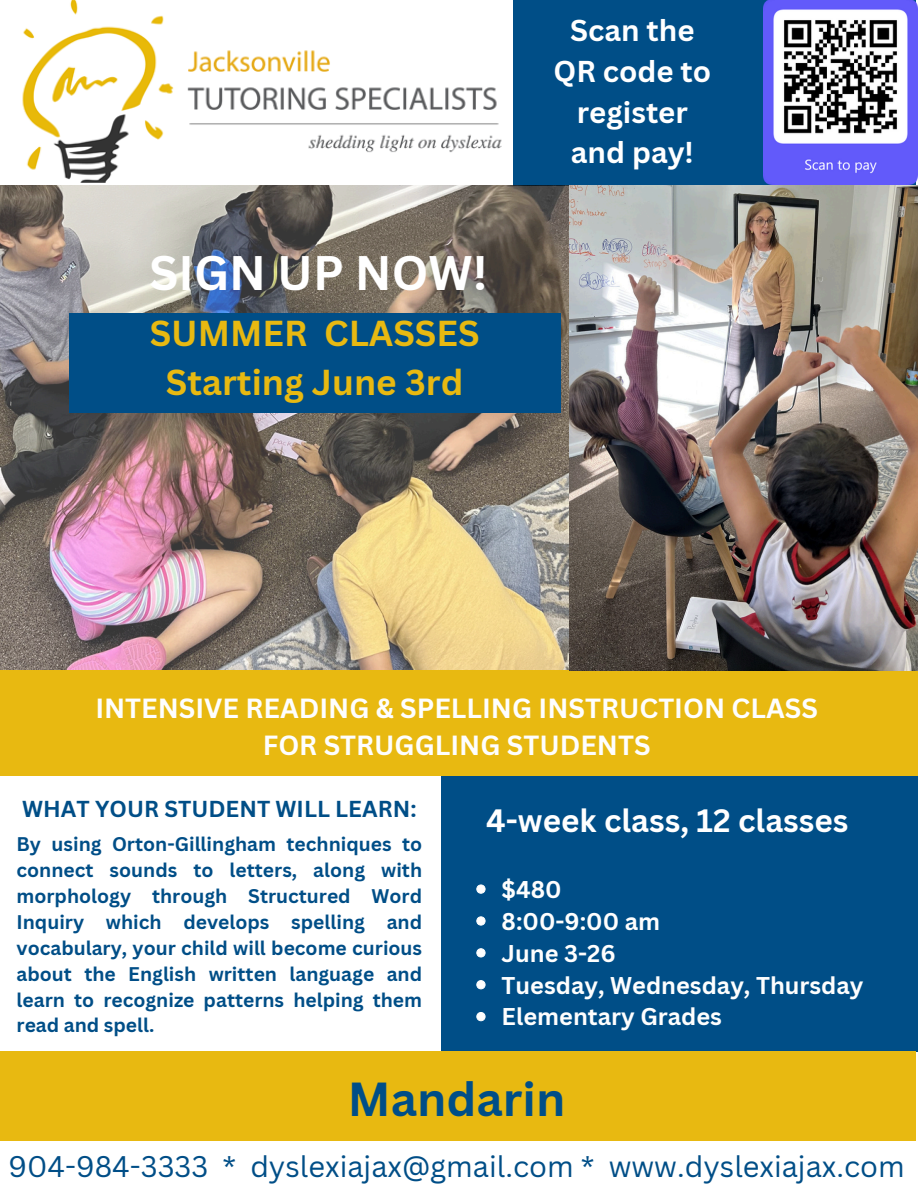
<style>
.page{position:relative;width:918px;height:1188px;background:#fff}
.page>*{position:absolute;margin:0;border:0;box-sizing:border-box;transform-origin:0 0}
.t1{font:700 47.25px "Canva Sans";color:#fff}
.t2{font:700 46.5px "Canva Sans";color:#004e87}
.t3{font:700 35.1px/48.3px "Canva Sans";color:#e8b911;text-align:center}
.t4{font:700 31.5px "Canva Sans";color:#fff}
.t5{font:700 29.4px/40.8px "Canva Sans";color:#fff;text-align:center}
.t6{font:28.95px "Canva Sans";color:#004e87}
.t7{font:700 27px/37.2px "Canva Sans";color:#fefefe;text-align:center}
.t8{font:700 23.55px "Canva Sans";color:#fefefe}
.t9{font:700 22.5px "Canva Sans";color:#004e87}
.t10{font:700 19.2px/25.8px "Canva Sans";color:#004e87;text-align:justify}
</style>
<div class="page">
<div style="left:513px;top:0;width:403px;height:186px;background:#004e87"></div>
<img style="left:22px;top:0;width:480px;height:183px">
<img style="left:0;top:186px;width:568px;height:485px">
<div style="left:0;top:671px;width:918px;height:105px;background:#e8b911"></div>
<div style="left:441px;top:776px;width:477px;height:276px;background:#004e87"></div>
<img style="left:569px;top:186px;width:349px;height:484px">
<div style="left:69px;top:314px;width:491px;height:99px;background:#004e87"></div>
<div style="left:0;top:1052px;width:916px;height:89px;background:#e8b911"></div>
<img style="left:763px;top:0;width:155px;height:184px">
<svg style="left:476px;top:884px;width:10px;height:10px"></svg>
<svg style="left:476px;top:916px;width:10px;height:10px"></svg>
<svg style="left:476px;top:948px;width:10px;height:10px"></svg>
<svg style="left:476px;top:980px;width:10px;height:10px"></svg>
<svg style="left:476px;top:1012px;width:10px;height:9px"></svg>
<p class="t1" style="left:150px;top:240px;width:339px">SIGN UP NOW!</p>
<h1 class="t3" style="left:150px;top:308px;width:331px">SUMMER CLASSES<br>Starting June 3rd</h1>
<p class="t5" style="left:553px;top:9px;width:159px">Scan the<br>QR code to register and pay!</p>
<p class="t7" style="left:95px;top:689px;width:724px">INTENSIVE READING &amp; SPELLING INSTRUCTION CLASS<br>FOR STRUGGLING STUDENTS</p>
<p class="t9" style="left:22px;top:793px;width:396px">WHAT YOUR STUDENT WILL LEARN:</p>
<p class="t10" style="left:17px;top:831px;width:407px">By using Orton-Gillingham techniques to connect sounds to letters, along with morphology through Structured Word Inquiry which develops spelling and vocabulary, your child will become curious about the English written language and learn to recognize patterns helping them read and spell.</p>
<p class="t4" style="left:486px;top:799px;width:364px">4-week class, 12 classes</p>
<h3 class="t8" style="left:502px;top:873px;width:62px">$480</h3>
<p class="t8" style="left:502px;top:905px;width:160px">8:00-9:00 am</p>
<h6 class="t8" style="left:502px;top:937px;width:116px">June 3-26</h6>
<p class="t8" style="left:502px;top:968px;width:363px">Tuesday, Wednesday, Thursday</p>
<p class="t8" style="left:502px;top:1000px;width:222px">Elementary Grades</p>
<h4 class="t2" style="left:348px;top:1066px;width:219px">Mandarin</h4>
<p class="t6" style="left:9px;top:1146px;width:898px">904-984-3333 * dyslexiajax@gmail.com * www.dyslexiajax.com</p>
</div>
